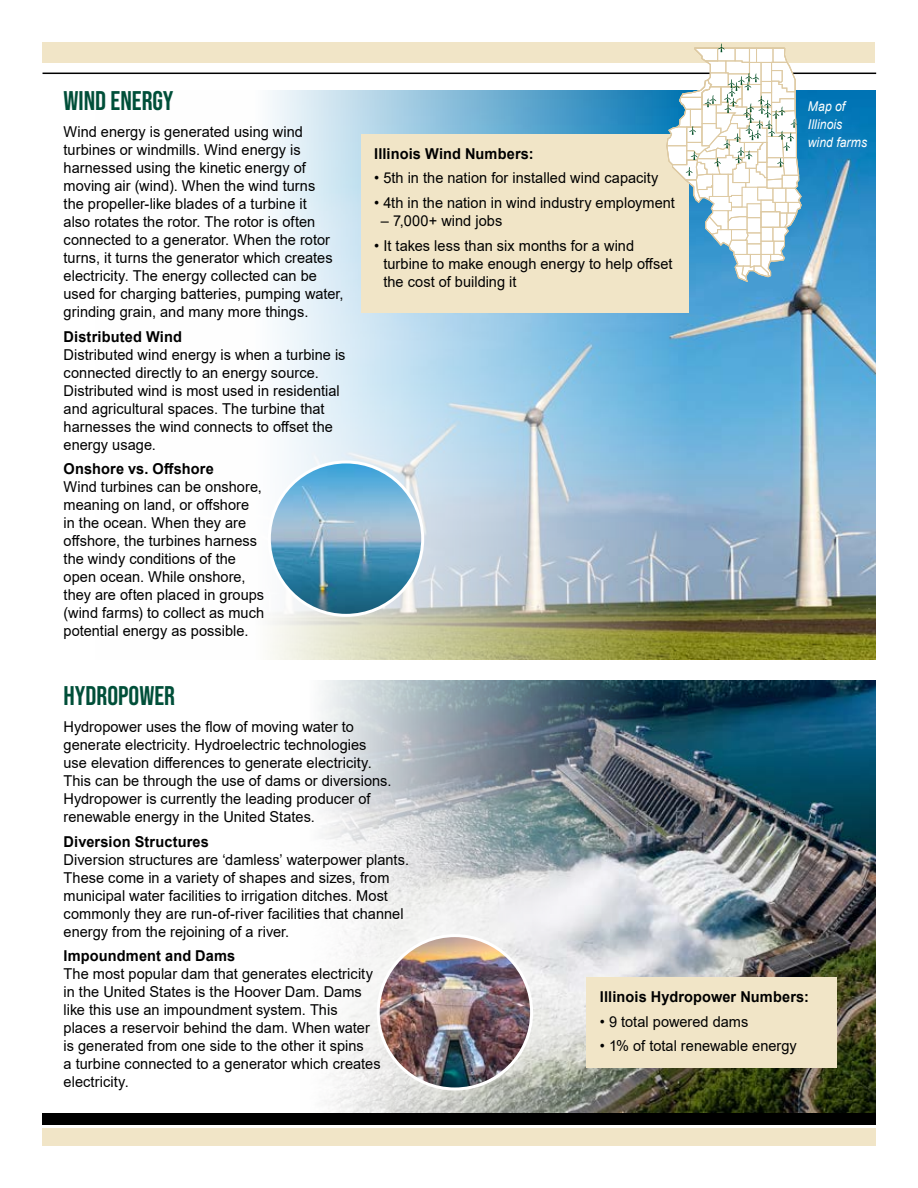
<style>
.page{position:relative;width:918px;height:1188px;background:#fff}
.page>*{position:absolute;margin:0;border:0;box-sizing:border-box;transform-origin:0 0}
.t1{font:27px "Bebas Neue";color:#004f39}
.t2{font:15px/18px "Arial";letter-spacing:.005em;color:#000}
.t3{font:700 15px "Arial";letter-spacing:.01em;color:#000}
.t4{font:italic 13.5px/18px "Arial";letter-spacing:.01em;color:#fff;scale:.9 1}
</style>
<div class="page">
<img style="left:321px;top:681px;width:554px;height:432px">
<img style="left:270px;top:90px;width:605px;height:569px">
<div style="left:43px;top:1128px;width:833px;height:17px;background:#f1e5c7"></div>
<div style="left:43px;top:1113px;width:833px;height:11px;background:#000"></div>
<hr style="left:43px;top:73px;width:833px;height:1px;background:#000">
<div style="left:43px;top:43px;width:832px;height:20px;background:#f1e5c7"></div>
<div style="left:361px;top:134px;width:327px;height:179px;background:#f1e5c7"></div>
<img style="left:378px;top:936px;width:154px;height:153px;border-radius:77px">
<div style="left:377px;top:934px;width:156px;height:156px;border:3px solid #fff;border-radius:50%"></div>
<img style="left:269px;top:462px;width:154px;height:153px;border-radius:77px">
<div style="left:268px;top:460px;width:156px;height:157px;border:3px solid #fff;border-radius:50%"></div>
<div style="left:586px;top:978px;width:251px;height:90px;background:#f1e5c7"></div>
<svg style="left:666px;top:43px;width:136px;height:240px"></svg>
<h1 class="t1" style="left:64px;top:86px;width:111px">WIND ENERGY</h1>
<p class="t2" style="left:64px;top:122px;width:282px">Wind energy is generated using wind turbines or windmills. Wind energy is harnessed using the kinetic energy of moving air (wind). When the wind turns<br>the propeller-like blades of a turbine it<br>also rotates the rotor. The rotor is often connected to a generator. When the rotor turns, it turns the generator which creates electricity. The energy collected can be used for charging batteries, pumping water, grinding grain, and many more things.</p>
<p class="t3" style="left:64px;top:326px;width:120px">Distributed Wind</p>
<p class="t2" style="left:64px;top:345px;width:284px">Distributed wind energy is when a turbine is connected directly to an energy source.<br>Distributed wind is most used in residential and agricultural spaces. The turbine that harnesses the wind connects to offset the energy usage.</p>
<p class="t3" style="left:64px;top:458px;width:152px">Onshore vs. Offshore</p>
<p class="t2" style="left:64px;top:478px;width:202px">Wind turbines can be onshore, meaning on land, or offshore in the ocean. When they are offshore, the turbines harness the windy conditions of the open ocean. While onshore, they are often placed in groups (wind farms) to collect as much potential energy as possible.</p>
<p class="t3" style="left:374px;top:143px;width:161px">Illinois Wind Numbers:</p>
<p class="t2" style="left:374px;top:169px;width:286px">• 5th in the nation for installed wind capacity</p>
<p class="t2" style="left:374px;top:194px;width:302px">• 4th in the nation in wind industry employment</p>
<p class="t2" style="left:381px;top:212px;width:123px">– 7,000+ wind jobs</p>
<p class="t2" style="left:383px;top:237px;width:291px;text-indent:-9px">• It takes less than six months for a wind turbine to make enough energy to help offset the cost of building it</p>
<p class="t4" style="left:808px;top:97px;width:67px">Map of<br>Illinois wind farms</p>
<h1 class="t1" style="left:64px;top:681px;width:113px">HYDROPOWER</h1>
<p class="t2" style="left:64px;top:718px;width:330px">Hydropower uses the flow of moving water to generate electricity. Hydroelectric technologies use elevation differences to generate electricity.<br>This can be through the use of dams or diversions.<br>Hydropower is currently the leading producer of renewable energy in the United States.</p>
<p class="t3" style="left:64px;top:831px;width:147px">Diversion Structures</p>
<p class="t2" style="left:64px;top:850px;width:347px">Diversion structures are ‘damless’ waterpower plants.<br>These come in a variety of shapes and sizes, from municipal water facilities to irrigation ditches. Most commonly they are run-of-river facilities that channel energy from the rejoining of a river.</p>
<p class="t3" style="left:64px;top:946px;width:173px">Impoundment and Dams</p>
<p class="t2" style="left:64px;top:965px;width:319px">The most popular dam that generates electricity in the United States is the Hoover Dam. Dams like this use an impoundment system. This places a reservoir behind the dam. When water is generated from one side to the other it spins<br>a turbine connected to a generator which creates electricity.</p>
<p class="t3" style="left:600px;top:986px;width:210px">Illinois Hydropower Numbers:</p>
<p class="t2" style="left:600px;top:1012px;width:150px">• 9 total powered dams</p>
<p class="t2" style="left:600px;top:1037px;width:198px">• 1% of total renewable energy</p>
</div>
